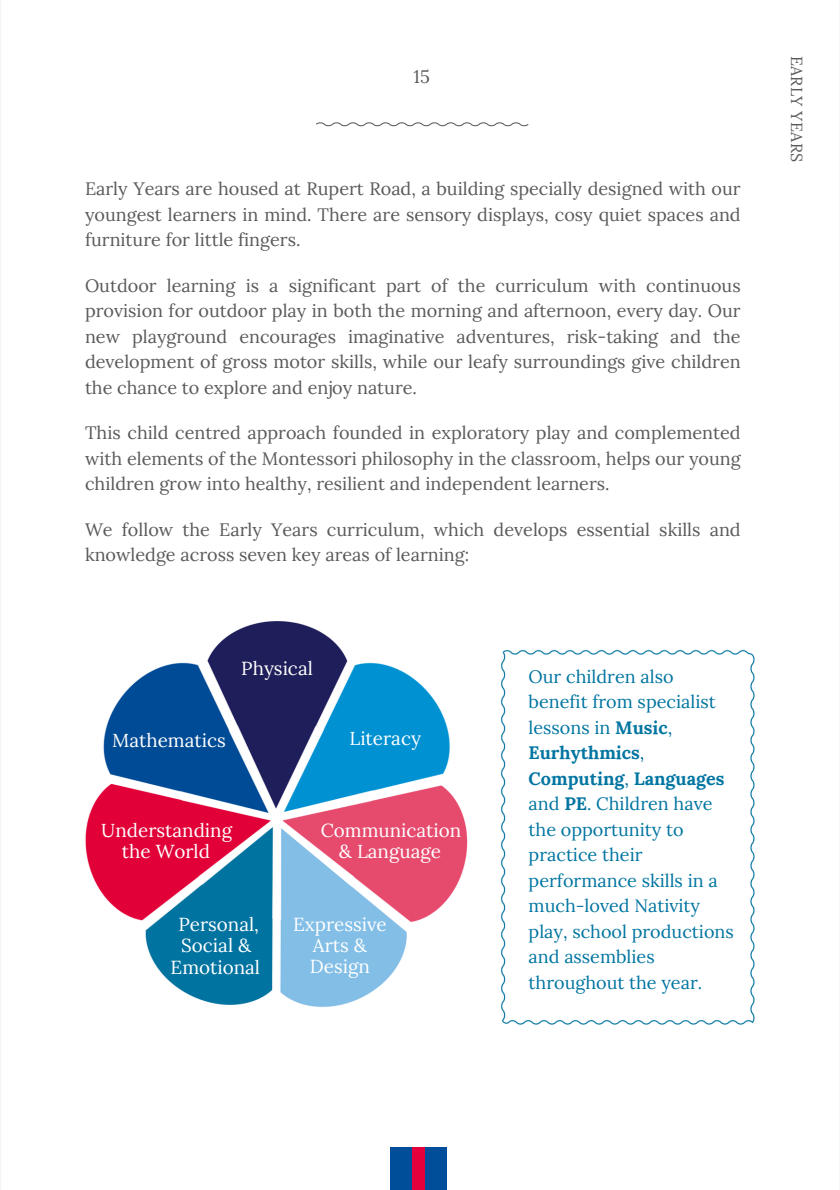
<style>
.page{position:relative;width:840px;height:1190px;background:#fff}
.page>*{position:absolute;margin:0;border:0;box-sizing:border-box;transform-origin:0 0}
.t1{font:18.8px/21.6px "Lora";color:#fff;text-align:center}
.t2{font:18px/25.6px "Lora";color:#5a5a5a;text-align:justify}
.t3{font:18px/25.6px "Lora";color:#0075a1}
.t4{font:16px "Lora";letter-spacing:.025em;color:#5a5a5a}
.s1{font-weight:700}
</style>
<div class="page">
<img style="left:0;top:0;width:755px;height:1189px">
<svg style="left:316px;top:122px;width:212px;height:4px"></svg>
<div style="left:390px;top:1147px;width:57px;height:42px;background:#004d9a"></div>
<div style="left:413px;top:1147px;width:11px;height:42px;background:#e4003b"></div>
<p class="t2" style="left:413px;top:64px;width:18px">15</p>
<p class="t2" style="left:85px;top:175px;width:657px">Early Years are housed at Rupert Road, a building specially designed with our youngest learners in mind. There are sensory displays, cosy quiet spaces and furniture for little fingers.</p>
<p class="t2" style="left:85px;top:271px;width:657px">Outdoor learning is a significant part of the curriculum with continuous provision for outdoor play in both the morning and afternoon, every day. Our new playground encourages imaginative adventures, risk-taking and the development of gross motor skills, while our leafy surroundings give children the chance to explore and enjoy nature.</p>
<p class="t2" style="left:85px;top:419px;width:657px">This child centred approach founded in exploratory play and complemented with elements of the Montessori philosophy in the classroom, helps our young children grow into healthy, resilient and independent learners.</p>
<p class="t2" style="left:85px;top:515px;width:657px">We follow the Early Years curriculum, which develops essential skills and knowledge across seven key areas of learning:</p>
<p class="t1" style="left:241px;top:657px;width:73px">Physical</p>
<p class="t1" style="left:112px;top:729px;width:115px">Mathematics</p>
<p class="t1" style="left:349px;top:727px;width:73px">Literacy</p>
<p class="t1" style="left:101px;top:819px;width:132px">Understanding the World</p>
<p class="t1" style="left:320px;top:819px;width:142px">Communication &amp; Language</p>
<p class="t1" style="left:170px;top:913px;width:91px">Personal,<br>Social &amp;<br>Emotional</p>
<p class="t1" style="left:293px;top:913px;width:95px;line-height:21px">Expressive<br>Arts &amp;<br>Design</p>
<p class="t3" style="left:528px;top:663px;width:207px">Our children also benefit from specialist lessons in <span class="s1">Music</span>,<br><span class="s1">Eurhythmics</span>,<br><span class="s1">Computing</span>, <span class="s1">Languages </span>and <span class="s1">PE</span>. Children have the opportunity to practice their performance skills in a much-loved Nativity play, school productions and assemblies throughout the year.</p>
<p class="t4" style="left:807px;top:56px;width:108px;rotate:90deg">EARLY YEARS</p>
</div>
